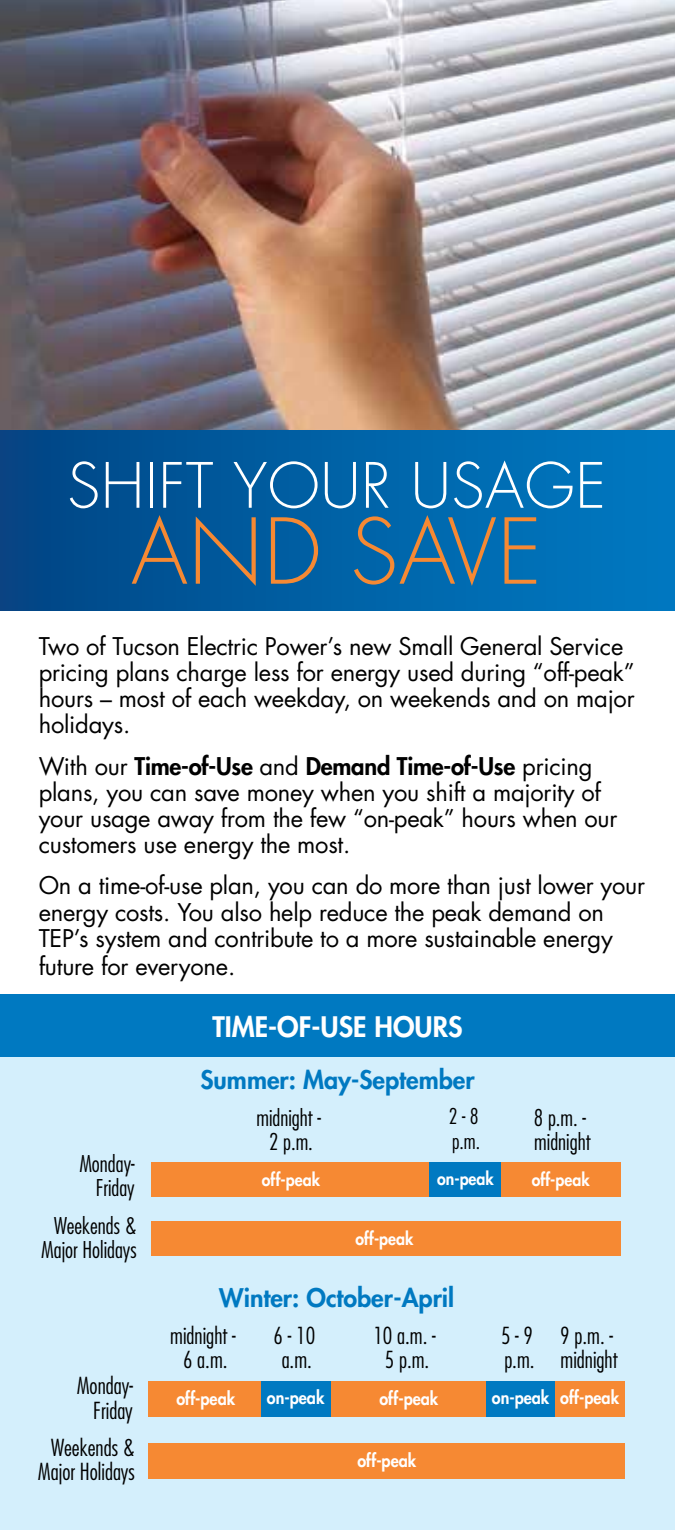
<style>
.page{position:relative;width:675px;height:1530px;background:#fff}
.page>*{position:absolute;margin:0;border:0;box-sizing:border-box;transform-origin:0 0}
.t1{font:300 88px "Futura Std";letter-spacing:.01em;color:#f68933}
.t2{font:300 60.75px "Futura Std";letter-spacing:.01em;color:#fff}
.t3{font:800 27.5px "Futura Std";color:#fff}
.t4{font:800 25px "Futura Std";color:#0079c1}
.t5{font:23.75px/26.2px "Futura Std";letter-spacing:-.01em;color:#000}
.t6{font:300 condensed 22.75px/24.2px "Futura Std";color:#000;text-align:center}
.t7{font:300 condensed 22.5px/23.8px "Futura Std";color:#000;text-align:center}
.t8{font:300 condensed 21.25px/25.5px "Futura Std";color:#000}
.t9{font:800 17.5px "Futura Std";color:#fff;scale:.92 1}
.t10{font:800 17.25px "Futura Std";color:#fff;scale:.92 1}
.s1{font-weight:800}
</style>
<div class="page">
<div style="left:0;top:1047px;width:675px;height:483px;background:#d4effc"></div>
<img style="left:0;top:0;width:675px;height:430px">
<div style="left:0;top:994px;width:675px;height:63px;background:#0079c1"></div>
<div style="left:152px;top:1162px;width:279px;height:34px;background:#f68933"></div>
<div style="left:429px;top:1162px;width:72px;height:34px;background:#0079c1"></div>
<div style="left:501px;top:1162px;width:120px;height:34px;background:#f68933"></div>
<div style="left:152px;top:1221px;width:469px;height:35px;background:#f68933"></div>
<div style="left:148px;top:1444px;width:476px;height:35px;background:#f68933"></div>
<div style="left:148px;top:1381px;width:114px;height:35px;background:#f68933"></div>
<div style="left:261px;top:1381px;width:72px;height:35px;background:#0079c1"></div>
<div style="left:331px;top:1381px;width:155px;height:35px;background:#f68933"></div>
<div style="left:486px;top:1381px;width:69px;height:35px;background:#0079c1"></div>
<div style="left:555px;top:1381px;width:69px;height:35px;background:#f68933"></div>
<div style="left:0;top:430px;width:675px;height:181px;background:linear-gradient(to right,#014585,#007bc4)"></div>
<h2 class="t2" style="left:67px;top:449px;width:540px">SHIFT YOUR USAGE</h2>
<h1 class="t1" style="left:131px;top:498px;width:412px">AND SAVE</h1>
<p class="t5" style="left:39px;top:633px;width:598px">Two of Tucson Electric Power’s new Small General Service pricing plans charge less for energy used during “off-peak” hours – most of each weekday, on weekends and on major holidays.</p>
<p class="t5" style="left:39px;top:753px;width:580px">With our <span class="s1">Time-of-Use</span> and <span class="s1">Demand Time-of-Use</span> pricing plans, you can save money when you shift a majority of your usage away from the few “on-peak” hours when our customers use energy the most.</p>
<p class="t5" style="left:39px;top:873px;width:608px">On a time-of-use plan, you can do more than just lower your energy costs. You also help reduce the peak demand on<br>TEP’s system and contribute to a more sustainable energy</p>
<p class="t5" style="left:39px;top:954px;width:198px">future for everyone.</p>
<p class="t3" style="left:212px;top:1009px;width:252px">TIME-OF-USE HOURS</p>
<p class="t7" style="left:79px;top:1152px;width:57px;text-align:right">Monday-<br>Friday</p>
<p class="t7" style="left:41px;top:1214px;width:97px">Weekends &amp;<br>Major Holidays</p>
<p class="t6" style="left:77px;top:1374px;width:58px;text-align:right">Monday-<br>Friday</p>
<p class="t6" style="left:38px;top:1435px;width:98px">Weekends &amp;<br>Major Holidays</p>
<p class="t4" style="left:200px;top:1063px;width:276px">Summer: May-September</p>
<p class="t8" style="left:449px;top:1103px;width:33px">2 - 8 p.m.</p>
<p class="t10" style="left:437px;top:1168px;width:63px">on-peak</p>
<p class="t10" style="left:532px;top:1168px;width:65px">off-peak</p>
<p class="t7" style="left:257px;top:1106px;width:66px">midnight -<br>2 p.m.</p>
<p class="t7" style="left:534px;top:1105px;width:58px;text-align:left">8 p.m. - midnight</p>
<p class="t10" style="left:262px;top:1168px;width:65px">off-peak</p>
<p class="t10" style="left:355px;top:1227px;width:65px">off-peak</p>
<p class="t4" style="left:219px;top:1282px;width:236px">Winter: October-April</p>
<p class="t6" style="left:170px;top:1323px;width:67px">midnight -<br>6 a.m.</p>
<p class="t6" style="left:274px;top:1324px;width:43px">6 - 10 a.m.</p>
<p class="t6" style="left:373px;top:1323px;width:64px">10 a.m. -<br>5 p.m.</p>
<p class="t9" style="left:176px;top:1387px;width:66px">off-peak</p>
<p class="t9" style="left:267px;top:1386px;width:64px">on-peak</p>
<p class="t9" style="left:379px;top:1387px;width:66px">off-peak</p>
<p class="t9" style="left:357px;top:1450px;width:66px">off-peak</p>
<p class="t6" style="left:501px;top:1324px;width:35px;text-align:left">5 - 9 p.m.</p>
<p class="t9" style="left:492px;top:1386px;width:64px">on-peak</p>
<p class="t6" style="left:560px;top:1324px;width:59px;text-align:left">9 p.m. - midnight</p>
<p class="t9" style="left:560px;top:1386px;width:66px">off-peak</p>
</div>
